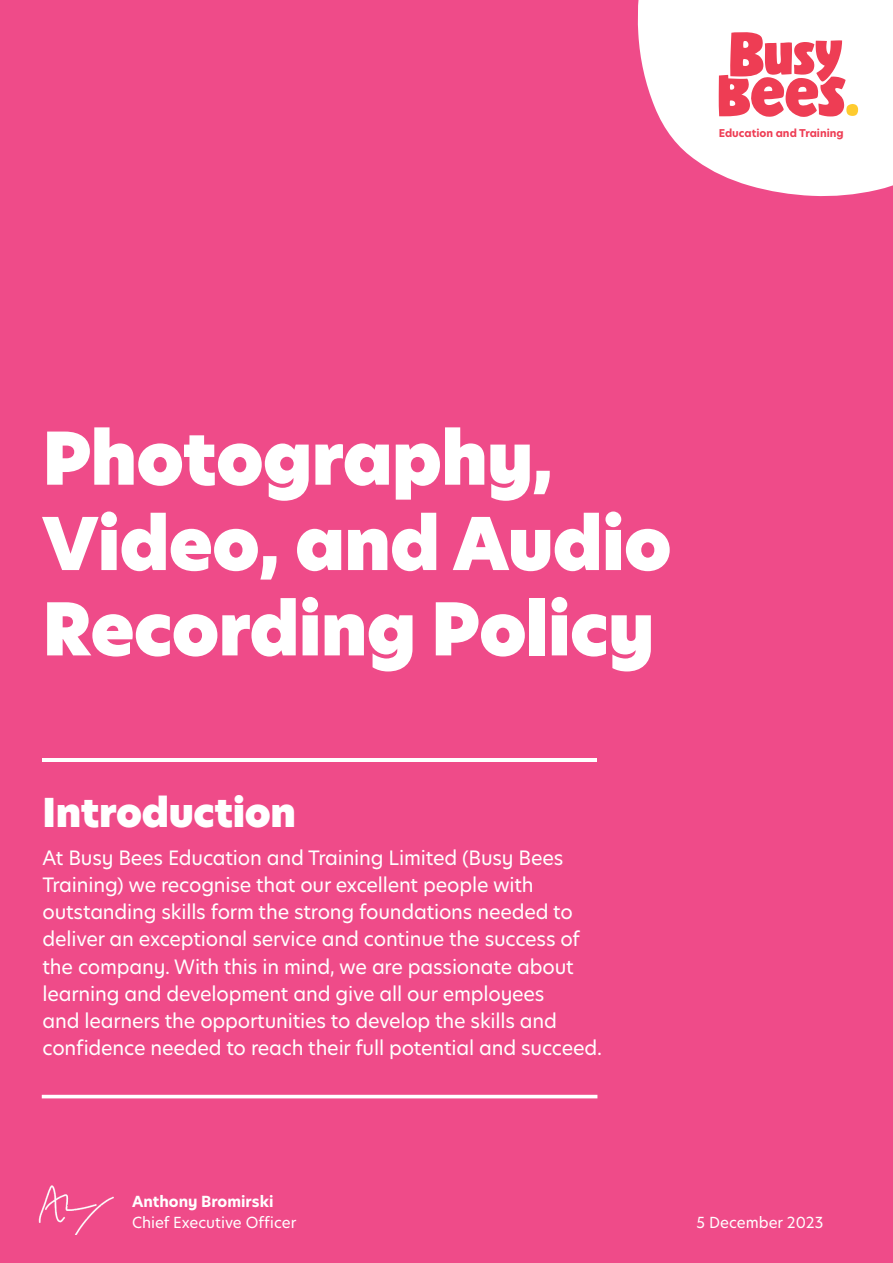
<style>
.page{position:relative;width:893px;height:1263px;background:#ef4b89}
.page>*{position:absolute;margin:0;border:0;box-sizing:border-box;transform-origin:0 0}
.t1{font:71.1px/85.3px "Hero Junior Super";letter-spacing:-.01em;color:#fff}
.t2{font:39px "Hero Junior Super";letter-spacing:-.01em;color:#fff}
.t3{font:19.5px/27px "Hero Junior";letter-spacing:-.01em;color:#fff}
.t4{font:15px "Hero Junior";color:#fff}
.t5{font:700 15px "Hero Junior";color:#fff}
.t6{font:700 10.65px "Hero Junior";color:#ee3d54}
</style>
<div class="page">
<svg style="left:637px;top:0;width:256px;height:197px;fill:#fff"></svg>
<hr style="left:43px;top:758px;width:554px;height:4px;background:#fff">
<hr style="left:42px;top:1095px;width:555px;height:3px;background:#fff">
<svg style="left:719px;top:30px;width:139px;height:87px;background:#f5919d"></svg>
<img style="left:38px;top:1185px;width:76px;height:50px">
<p class="t6" style="left:719px;top:126px;width:127px">Education and Training</p>
<h1 class="t1" style="left:43px;top:417px;width:630px">Photography,<br>Video, and Audio<br>Recording Policy</h1>
<h2 class="t2" style="left:43px;top:786px;width:255px">Introduction</h2>
<p class="t3" style="left:43px;top:844px;width:561px">At Busy Bees Education and Training Limited (Busy Bees Training) we recognise that our excellent people with outstanding skills form the strong foundations needed to deliver an exceptional service and continue the success of the company. With this in mind, we are passionate about learning and development and give all our employees<br>and learners the opportunities to develop the skills and confidence needed to reach their full potential and succeed.</p>
<p class="t5" style="left:132px;top:1191px;width:143px">Anthony Bromirski</p>
<p class="t4" style="left:132px;top:1212px;width:166px">Chief Executive Officer</p>
<p class="t4" style="left:697px;top:1212px;width:128px">5 December 2023</p>
</div>
